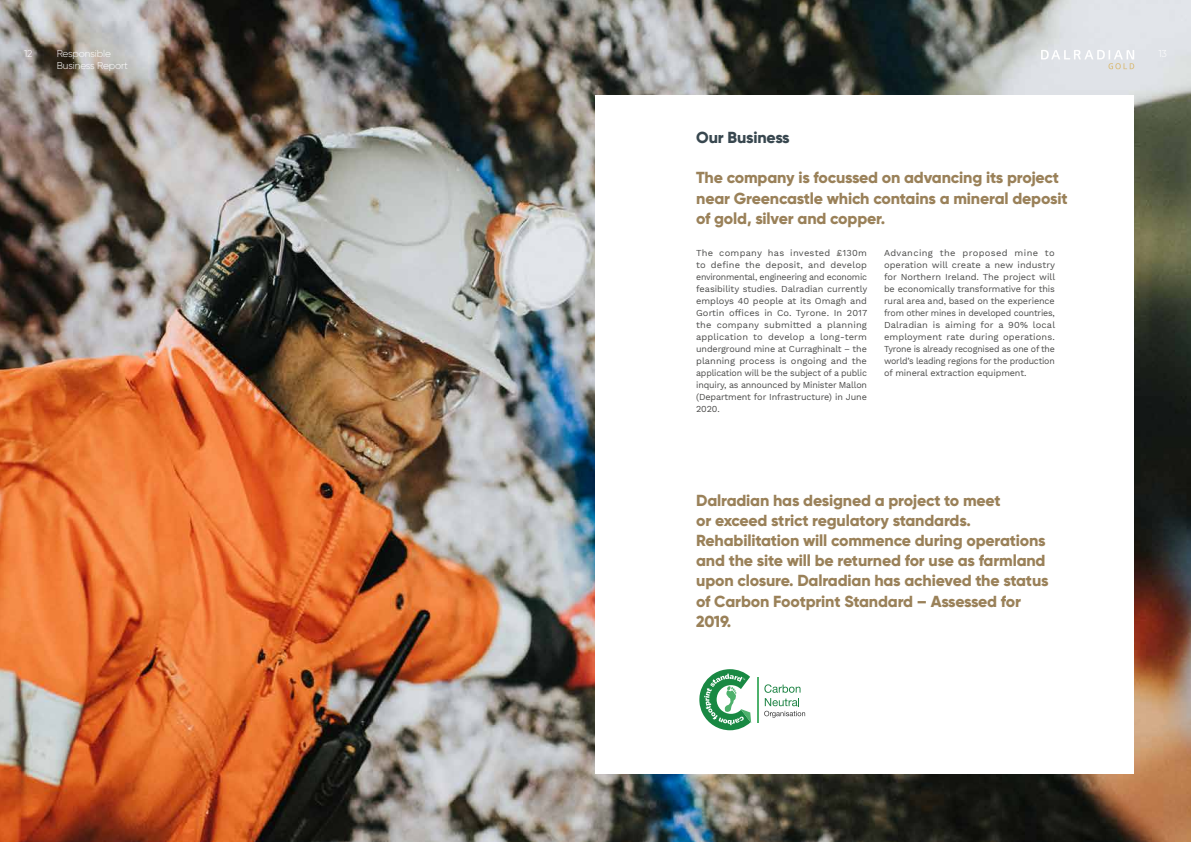
<style>
.page{position:relative;width:1191px;height:842px;background:#fff}
.page>*{position:absolute;margin:0;border:0;box-sizing:border-box;transform-origin:0 0}
.t1{font:800 16px/20.1px "Gilroy";letter-spacing:-.01em;color:#9a8159}
.t2{font:800 16px "Gilroy";letter-spacing:-.01em;color:#38474f}
.t3{font:300 10px/12px "Gilroy";letter-spacing:-.01em;color:#fff}
.t4{font:9px/12px "Work Sans";letter-spacing:-.01em;color:#4a4a49;text-align:justify}
</style>
<div class="page">
<img style="left:0;top:0;width:1191px;height:842px">
<div style="left:595px;top:95px;width:539px;height:679px;background:#fff"></div>
<svg style="left:1041px;top:50px;width:93px;height:19px"></svg>
<svg style="left:699px;top:669px;width:52px;height:61px"></svg>
<hr style="left:757px;top:677px;width:1px;height:45px;background:#4eb16c">
<svg style="left:764px;top:684px;width:41px;height:34px"></svg>
<p class="t3" style="left:24px;top:47px;width:10px">12</p>
<p class="t3" style="left:57px;top:47px;width:73px">Responsible<br>Business Report</p>
<h1 class="t2" style="left:696px;top:128px;width:95px">Our Business</h1>
<h1 class="t1" style="left:696px;top:168px;width:373px">The company is focussed on advancing its project near Greencastle which contains a mineral deposit of gold, silver and copper.</h1>
<p class="t4" style="left:696px;top:248px;width:173px">The company has invested £130m to define the deposit, and develop environmental, engineering and economic feasibility studies. Dalradian currently employs 40 people at its Omagh and Gortin offices in Co. Tyrone. In 2017 the company submitted a planning application to develop a long-term underground mine at Curraghinalt – the planning process is ongoing and the application will be the subject of a public inquiry, as announced by Minister Mallon (Department for Infrastructure) in June 2020.</p>
<p class="t4" style="left:884px;top:248px;width:173px">Advancing the proposed mine to operation will create a new industry for Northern Ireland. The project will be economically transformative for this rural area and, based on the experience from other mines in developed countries, Dalradian is aiming for a 90% local employment rate during operations.<br>Tyrone is already recognised as one of the world’s leading regions for the production of mineral extraction equipment.</p>
<p class="t1" style="left:696px;top:490px;width:354px">Dalradian has designed a project to meet<br>or exceed strict regulatory standards.<br>Rehabilitation will commence during operations and the site will be returned for use as farmland upon closure. Dalradian has achieved the status of Carbon Footprint Standard – Assessed for 2019.</p>
</div>
